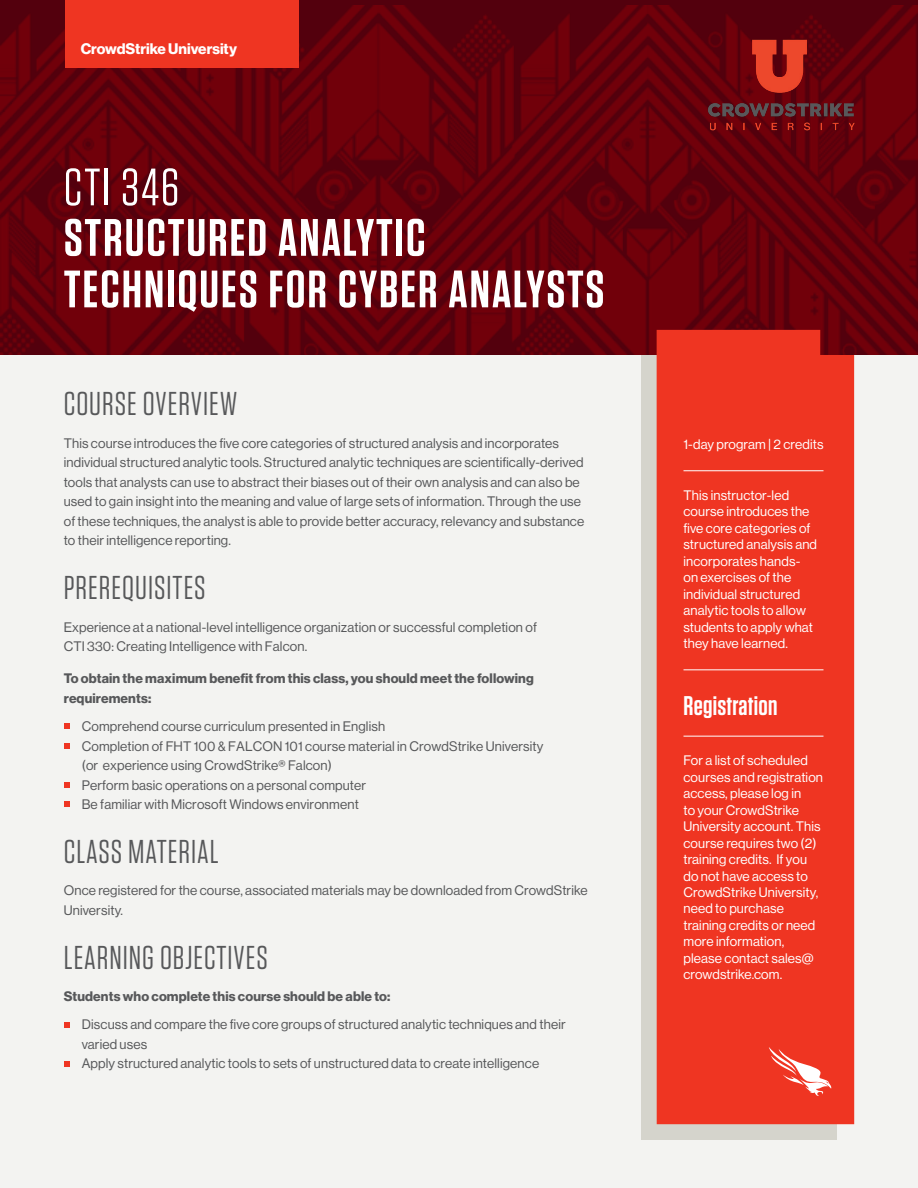
<style>
.page{position:relative;width:918px;height:1188px;background:#f3f3f1}
.page>*{position:absolute;margin:0;border:0;box-sizing:border-box;transform-origin:0 0}
._1_main_title_white{font:600 52.5px/51px "Tungsten";letter-spacing:.04em;color:#fff}
._3_title{font:33px "Tungsten";letter-spacing:.03em;color:#57585a}
._6_text{font:33px "Tungsten";letter-spacing:.03em;color:#57585a}
._6_text-2{font:600 27px "Tungsten";letter-spacing:.01em;color:#fff}
.t1{font:700 15px "Haas Grot Disp 75";color:#fff}
._6_text-3{font:13.5px/19.5px "Haas Grot Disp 55 Roman";letter-spacing:.01em;color:#57585a}
._6_text-4{font:13.5px/16.5px "Haas Grot Disp 55 Roman";letter-spacing:.01em;color:#fff}
._6_text-5{font:700 13.5px/19.5px "Haas Grot Disp 75";letter-spacing:.01em;color:#57585a}
.s1{font-weight:400}
</style>
<div class="page">
<svg style="left:64px;top:724px;width:6px;height:5px"></svg>
<svg style="left:64px;top:743px;width:6px;height:6px"></svg>
<svg style="left:64px;top:782px;width:6px;height:6px"></svg>
<svg style="left:64px;top:802px;width:6px;height:5px"></svg>
<svg style="left:64px;top:1022px;width:6px;height:6px"></svg>
<svg style="left:64px;top:1061px;width:6px;height:6px"></svg>
<div style="left:642px;top:355px;width:195px;height:785px;background:#d5d4cc"></div>
<img style="left:0;top:5px;width:918px;height:350px">
<div style="left:65px;top:0;width:234px;height:68px;background:#ef3522"></div>
<img style="left:634px;top:6px;width:276px;height:190px">
<div style="left:657px;top:330px;width:197px;height:794px;background:#ef3522"></div>
<svg style="left:769px;top:1047px;width:63px;height:49px;background:#f26355"></svg>
<hr style="left:684px;top:669px;width:140px;height:1px;background:#fff">
<hr style="left:684px;top:470px;width:140px;height:1px;background:#fff">
<hr style="left:684px;top:736px;width:140px;height:1px;background:#fff">
<p class="t1" style="left:81px;top:39px;width:158px">CrowdStrike University</p>
<p class="_1_main_title_white" style="left:64px;top:163px;width:542px"><span class="s1">CTI 346<br></span>STRUCTURED ANALYTIC<br>TECHNIQUES FOR CYBER ANALYSTS</p>
<p class="_6_text" style="left:64px;top:387px;width:175px">COURSE OVERVIEW</p>
<p class="_6_text-3" style="left:64px;top:433px;width:522px">This course introduces the five core categories of structured analysis and incorporates individual structured analytic tools. Structured analytic techniques are scientifically-derived tools that analysts can use to abstract their biases out of their own analysis and can also be used to gain insight into the meaning and value of large sets of information. Through the use of these techniques, the analyst is able to provide better accuracy, relevancy and substance to their intelligence reporting.</p>
<p class="_6_text" style="left:64px;top:571px;width:143px">PREREQUISITES</p>
<p class="_6_text-3" style="left:64px;top:617px;width:475px">Experience at a national-level intelligence organization or successful completion of<br>CTI 330: Creating Intelligence with Falcon.</p>
<p class="_6_text-5" style="left:64px;top:669px;width:472px">To obtain the maximum benefit from this class, you should meet the following requirements:</p>
<p class="_6_text-3" style="left:82px;top:717px;width:463px">Comprehend course curriculum presented in English<br>Completion of FHT 100 &amp; FALCON 101 course material in CrowdStrike University (or experience using CrowdStrike® Falcon)<br>Perform basic operations on a personal computer<br>Be familiar with Microsoft Windows environment</p>
<p class="_3_title" style="left:64px;top:835px;width:157px">CLASS MATERIAL</p>
<p class="_6_text-3" style="left:64px;top:881px;width:525px">Once registered for the course, associated materials may be downloaded from CrowdStrike<br>University.</p>
<p class="_3_title" style="left:64px;top:941px;width:206px">LEARNING OBJECTIVES</p>
<p class="_6_text-5" style="left:64px;top:987px;width:328px">Students who complete this course should be able to:</p>
<p class="_6_text-3" style="left:82px;top:1015px;width:485px">Discuss and compare the five core groups of structured analytic techniques and their varied uses</p>
<p class="_6_text-3" style="left:82px;top:1054px;width:459px">Apply structured analytic tools to sets of unstructured data to create intelligence</p>
<p class="_6_text-4" style="left:684px;top:436px;width:142px">1-day program | 2 credits</p>
<p class="_6_text-4" style="left:684px;top:487px;width:135px">This instructor-led course introduces the five core categories of structured analysis and incorporates hands&shy;on exercises of the individual structured analytic tools to allow students to apply what they have learned.</p>
<p class="_6_text-2" style="left:684px;top:691px;width:96px">Registration</p>
<p class="_6_text-4" style="left:684px;top:752px;width:141px">For a list of scheduled courses and registration access, please log in<br>to your CrowdStrike<br>University account. This course requires two (2) training credits. If you do not have access to<br>CrowdStrike University, need to purchase training credits or need more information, please contact sales@ crowdstrike.com.</p>
</div>
